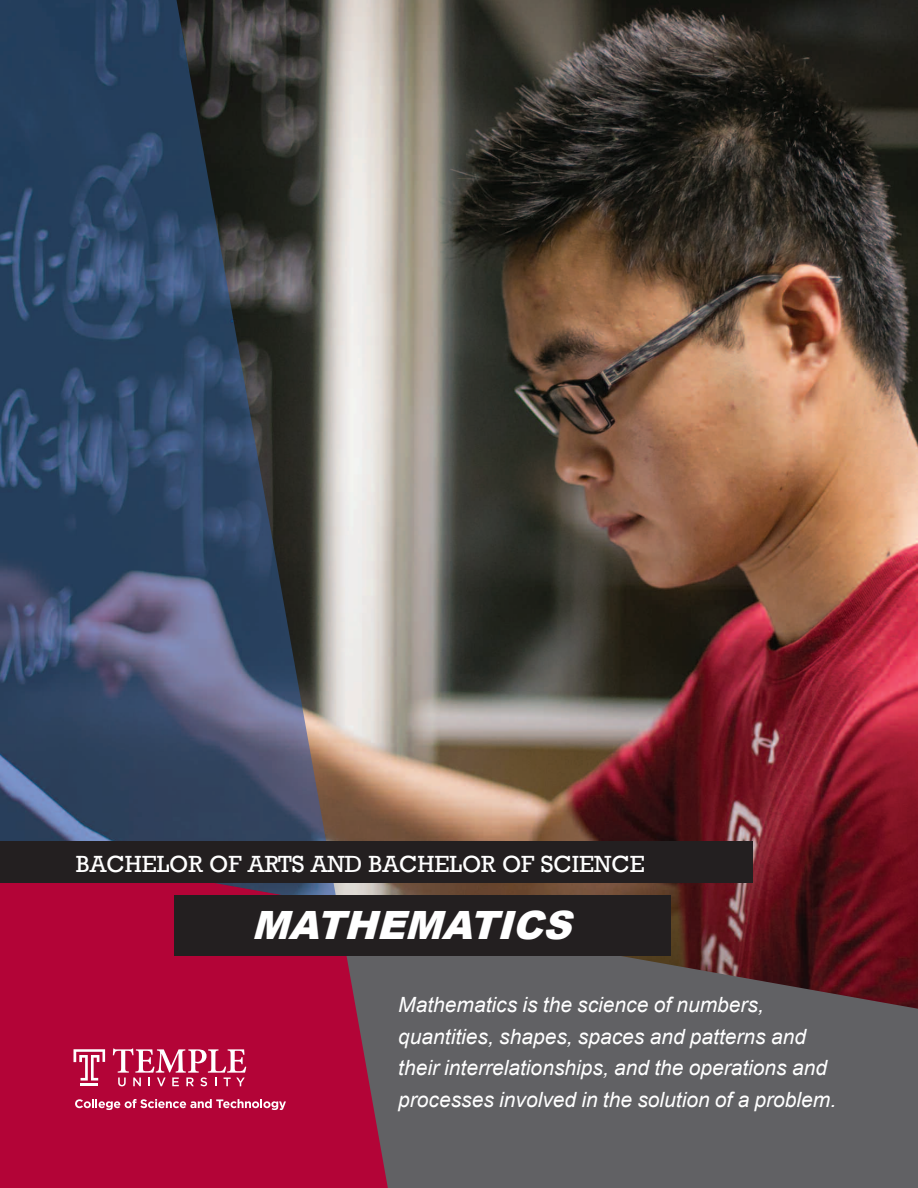
<style>
.page{position:relative;width:918px;height:1188px;background:#fff}
.page>*{position:absolute;margin:0;border:0;box-sizing:border-box;transform-origin:0 0}
.t1{font:italic 900 39px "Arial";color:#fff}
.t2{font:24px "Rockwell";color:#fff}
.t3{font:italic 21px/31.5px "Arial";color:#fff}
</style>
<div class="page">
<img style="left:338px;top:0;width:580px;height:906px">
<img style="left:0;top:0;width:338px;height:842px">
<svg style="left:390px;top:906px;width:528px;height:282px;background:#5f5559"></svg>
<svg style="left:0;top:883px;width:390px;height:305px;background:#ad0a3a"></svg>
<svg style="left:74px;top:1049px;width:31px;height:37px"></svg>
<svg style="left:113px;top:1049px;width:133px;height:37px"></svg>
<svg style="left:75px;top:1099px;width:211px;height:11px"></svg>
<div style="left:174px;top:896px;width:496px;height:60px;background:#231f20"></div>
<div style="left:0;top:842px;width:753px;height:41px;background:#231f20"></div>
<p class="t2" style="left:76px;top:850px;width:570px">BACHELOR OF ARTS AND BACHELOR OF SCIENCE</p>
<h1 class="t1" style="left:252px;top:897px;width:335px">MATHEMATICS</h1>
<p class="t3" style="left:398px;top:990px;width:439px">Mathematics is the science of numbers, quantities, shapes, spaces and patterns and their interrelationships, and the operations and processes involved in the solution of a problem.</p>
</div>
